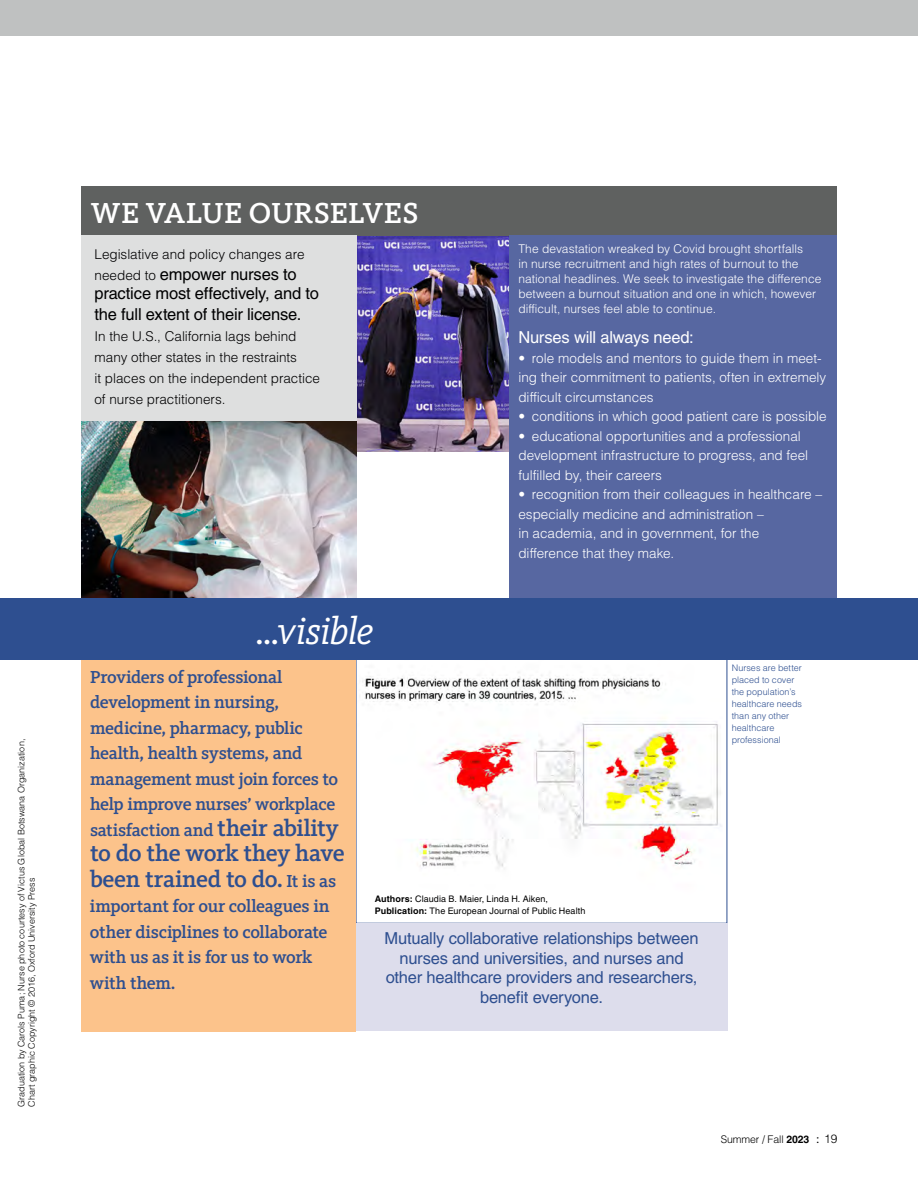
<style>
.page{position:relative;width:918px;height:1188px;background:#fff}
.page>*{position:absolute;margin:0;border:0;box-sizing:border-box;transform-origin:0 0}
.t1{font:italic 39px "Kievit Slab OT";letter-spacing:-.025em;color:#fff}
.t2{font:500 30px "Kievit Slab OT";letter-spacing:.025em;color:#fff}
.t3{font:500 24px/25.5px "Kievit Slab OT";letter-spacing:-.02em;color:#2e4f90}
.t4{font:500 18px/25.5px "Kievit Slab OT";letter-spacing:-.02em;color:#2e4f90}
.t5{font:16.5px/19.5px "Helvetica LT Pro";letter-spacing:-.01em;color:#2e4f90;text-align:center}
.t6{font:16.5px/19.5px "Helvetica LT Pro";letter-spacing:-.01em;color:#000001}
.t7{font:16.5px "Helvetica LT Pro";letter-spacing:-.01em;color:#fff}
.t8{font:300 13.5px/19.5px "Helvetica LT Pro";color:#fff}
.t9{font:300 13.5px/21px "Helvetica LT Pro";color:#000001}
.t10{font:300 12px/15px "Helvetica LT Pro";letter-spacing:.005em;color:#fff}
.t11{font:300 10.5px "Helvetica LT Pro";letter-spacing:-.01em;color:#000001}
.t12{font:300 9px/10.5px "Helvetica LT Pro";letter-spacing:.005em;color:#000001}
.t13{font:300 9px/12px "Helvetica LT Pro";letter-spacing:.005em;color:#2e4f90}
.t14{font:9px/12px "Helvetica LT Pro";letter-spacing:.01em;color:#000001}
.s1{font-weight:300;font-size:13.5px}
.s2{font-size:24px}
.s3{font-size:18px}
.s4{font-weight:700}
.s5{font-family:"Kievit Slab OT";font-weight:400;font-size:12px}
.s6{font-size:12px}
</style>
<div class="page">
<img style="left:356px;top:236px;width:153px;height:216px">
<img style="left:81px;top:421px;width:275px;height:177px">
<div style="left:0;top:0;width:918px;height:36px;background:#bfc1c1"></div>
<div style="left:81px;top:186px;width:756px;height:50px;background:#5f6160"></div>
<img style="left:362px;top:672px;width:360px;height:195px">
<div style="left:509px;top:236px;width:328px;height:365px;background:#5767a1"></div>
<div style="left:81px;top:236px;width:275px;height:185px;background:#dedfdf"></div>
<div style="left:0;top:598px;width:918px;height:62px;background:#2e4f90"></div>
<div style="left:356px;top:923px;width:371px;height:108px;background:#ddddec"></div>
<div style="left:81px;top:660px;width:275px;height:371px;background:#fcc38b"></div>
<p class="t12" style="left:16px;top:1107px;width:370px;rotate:-90deg">Graduation by Carols Puma; Nurse photo courtesy of Victus Global Botswana Organization,<br>Chart graphic Copyright © 2016, Oxford University Press</p>
<h2 class="t2" style="left:91px;top:195px;width:329px">WE VALUE OURSELVES</h2>
<p class="t9" style="left:94px;top:243px;width:212px">Legislative and policy changes are</p>
<p class="t6" style="left:94px;top:264px;width:226px"><span class="s1">needed to</span> empower nurses to practice most effectively, and to</p>
<p class="t6" style="left:94px;top:305px;width:209px">the full extent of their license.</p>
<p class="t9" style="left:95px;top:326px;width:227px">In the U.S., California lags behind many other states in the restraints<br>it places on the independent practice of nurse practitioners.</p>
<h1 class="t1" style="left:256px;top:608px;width:119px">...visible</h1>
<p class="t10" style="left:518px;top:241px;width:305px">The devastation wreaked by Covid brought shortfalls<br>in nurse recruitment and high rates of burnout to the national headlines. We seek to investigate the difference between a burnout situation and one in which, however difficult, nurses feel able to continue.</p>
<p class="t7" style="left:518px;top:328px;width:177px">Nurses will always need:</p>
<p class="t8" style="left:518px;top:348px;width:309px">• role models and mentors to guide them in meet&shy;ing their commitment to patients, often in extremely difficult circumstances</p>
<p class="t8" style="left:518px;top:406px;width:310px">• conditions in which good patient care is possible</p>
<p class="t8" style="left:518px;top:426px;width:291px">• educational opportunities and a professional development infrastructure to progress, and feel fulfilled by, their careers</p>
<p class="t8" style="left:518px;top:484px;width:305px">• recognition from their colleagues in healthcare – especially medicine and administration –<br>in academia, and in government, for the difference that they make.</p>
<h3 class="t4" style="left:90px;top:664px;width:250px">Providers of professional development in nursing, medicine, pharmacy, public health, health systems, and management must join forces to help improve nurses’ workplace satisfaction and <span class="s2">their ability</span></h3>
<h3 class="t3" style="left:90px;top:840px;width:256px">to do the work they have been trained to do. <span class="s3">It is as</span></h3>
<h3 class="t4" style="left:90px;top:893px;width:241px">important for our colleagues in other disciplines to collaborate with us as it is for us to work with them.</h3>
<p class="t14" style="left:375px;top:893px;width:212px"><span class="s4">Authors:</span> Claudia B. Maier, Linda H. Aiken,<br><span class="s4">Publication:</span> The European Journal of Public Health</p>
<p class="t5" style="left:384px;top:929px;width:316px">Mutually collaborative relationships between nurses and universities, and nurses and other healthcare providers and researchers, benefit everyone.</p>
<p class="t13" style="left:732px;top:662px;width:72px">Nurses are better placed to cover the population’s healthcare needs than any other healthcare professional</p>
<p class="t11" style="left:721px;top:1133px;width:118px">Summer / Fall <span class="s4">2023</span> <span class="s5">:</span> <span class="s6">19</span></p>
</div>
